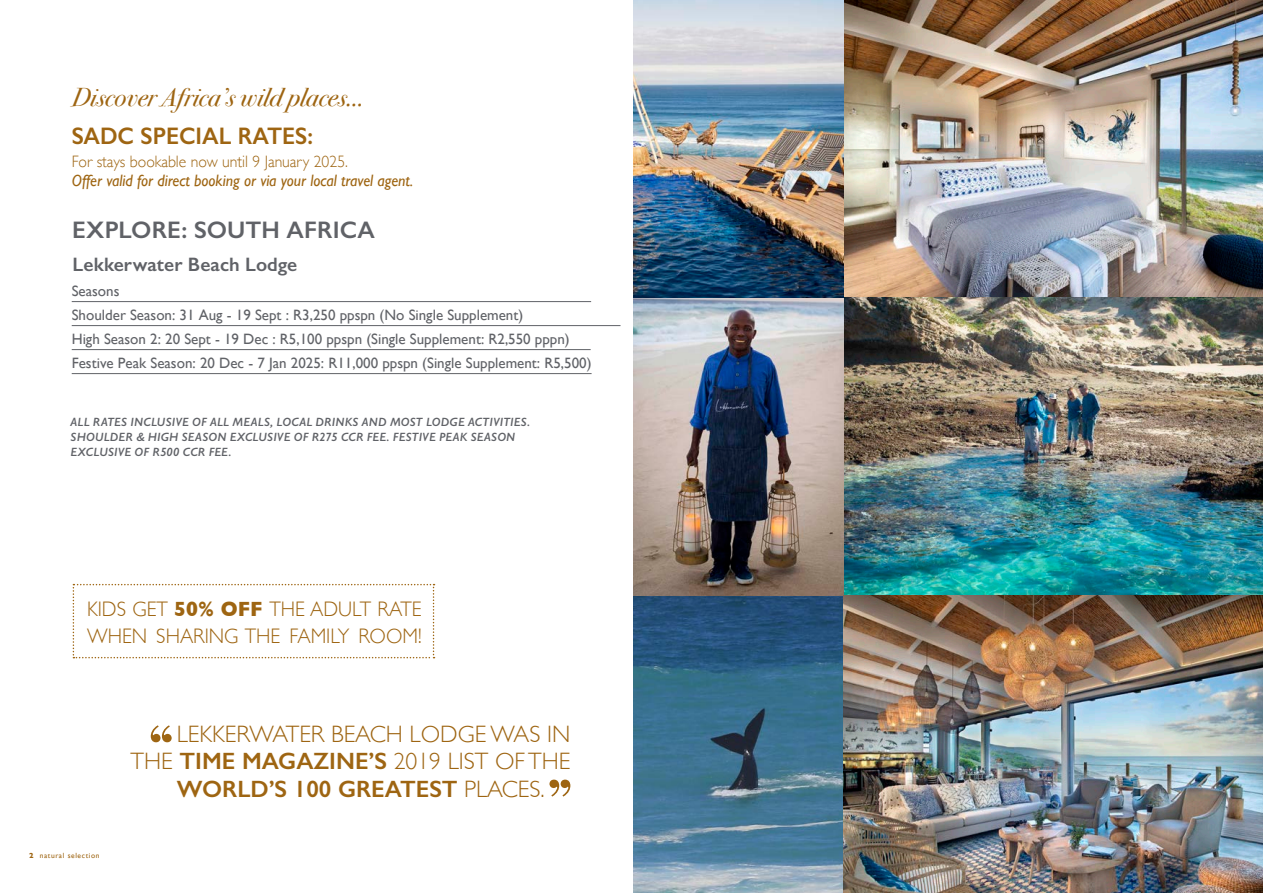
<style>
.page{position:relative;width:1263px;height:893px;background:#fff}
.page>*{position:absolute;margin:0;border:0;box-sizing:border-box;transform-origin:0 0}
.t1{font:italic 25.8px "Bodoni Svty Two ITCTT";color:#9e6512}
.t2{font:600 24px "Gill Sans";letter-spacing:.005em;color:#606267}
.t3{font:600 24px "Gill Sans";color:#9e6512;scale:.95 1}
.t4{font:300 23.7px "Gill Sans";color:#9e6512}
.t5{font:600 23.7px "Gill Sans";color:#9e6512}
.t6{font:300 21px/27px "Gill Sans";color:#9e6512;scale:.95 1}
.t7{font:600 19.5px "Gill Sans";letter-spacing:.005em;color:#606267}
.t8{font:italic 16.5px "Gill Sans";color:#9e6512;scale:.95 1}
.t9{font:300 16.5px "Gill Sans";color:#9e6512;scale:.95 1}
.t10{font:15px "Gill Sans";color:#606267}
.t11{font:italic 600 12px/15px "Gill Sans";letter-spacing:.01em;color:#606267}
.t12{font:7.5px "Gill Sans";letter-spacing:.08em;color:#9e6512}
.s1{font-weight:700}
.s2{font-weight:600}
.s3{font-weight:300}
</style>
<div class="page">
<img style="left:633px;top:0;width:630px;height:893px">
<svg style="left:151px;top:725px;width:21px;height:17px"></svg>
<svg style="left:549px;top:780px;width:21px;height:17px"></svg>
<svg style="left:73px;top:584px;width:361px;height:74px"></svg>
<hr style="left:72px;top:301px;width:519px;height:1px;background:#606267">
<hr style="left:72px;top:325px;width:548px;height:1px;background:#606267">
<hr style="left:72px;top:349px;width:519px;height:1px;background:#606267">
<hr style="left:72px;top:373px;width:520px;height:1px;background:#606267">
<p class="t1" style="left:72px;top:75px;width:294px">Discover Africa’s wild places…</p>
<p class="t3" style="left:72px;top:122px;width:256px">SADC SPECIAL RATES:</p>
<p class="t9" style="left:72px;top:148px;width:292px">For stays bookable now until 9 January 2025.</p>
<p class="t8" style="left:72px;top:171px;width:361px">Offer valid for direct booking or via your local travel agent.</p>
<p class="t2" style="left:72px;top:215px;width:304px">EXPLORE: SOUTH AFRICA</p>
<p class="t7" style="left:73px;top:252px;width:226px">Lekkerwater Beach Lodge</p>
<p class="t10" style="left:72px;top:282px;width:49px">Seasons</p>
<p class="t10" style="left:72px;top:306px;width:453px">Shoulder Season: 31 Aug - 19 Sept : R3,250 ppspn (No Single Supplement)</p>
<p class="t10" style="left:72px;top:330px;width:500px">High Season 2: 20 Sept - 19 Dec : R5,100 ppspn (Single Supplement: R2,550 pppn)</p>
<p class="t10" style="left:72px;top:354px;width:521px">Festive Peak Season: 20 Dec - 7 Jan 2025: R11,000 ppspn (Single Supplement: R5,500)</p>
<p class="t11" style="left:71px;top:415px;width:461px">ALL RATES INCLUSIVE OF ALL MEALS, LOCAL DRINKS AND MOST LODGE ACTIVITIES.<br>SHOULDER &amp; HIGH SEASON EXCLUSIVE OF R275 CCR FEE. FESTIVE PEAK SEASON<br>EXCLUSIVE OF R500 CCR FEE.</p>
<p class="t6" style="left:87px;top:595px;width:353px">KIDS GET <span class="s1">50% OFF</span> THE ADULT RATE<br>WHEN SHARING THE FAMILY ROOM!</p>
<p class="t12" style="left:29px;top:851px;width:72px"><span class="s1">2</span> natural selection</p>
<p class="t4" style="left:177px;top:716px;width:395px">LEKKERWATER BEACH LODGE WAS IN</p>
<p class="t4" style="left:131px;top:743px;width:441px">THE <span class="s2">TIME MAGAZINE’S</span> 2019 LIST OF THE</p>
<p class="t5" style="left:177px;top:774px;width:370px">WORLD’S 100 GREATEST <span class="s3">PLACES.</span></p>
</div>
